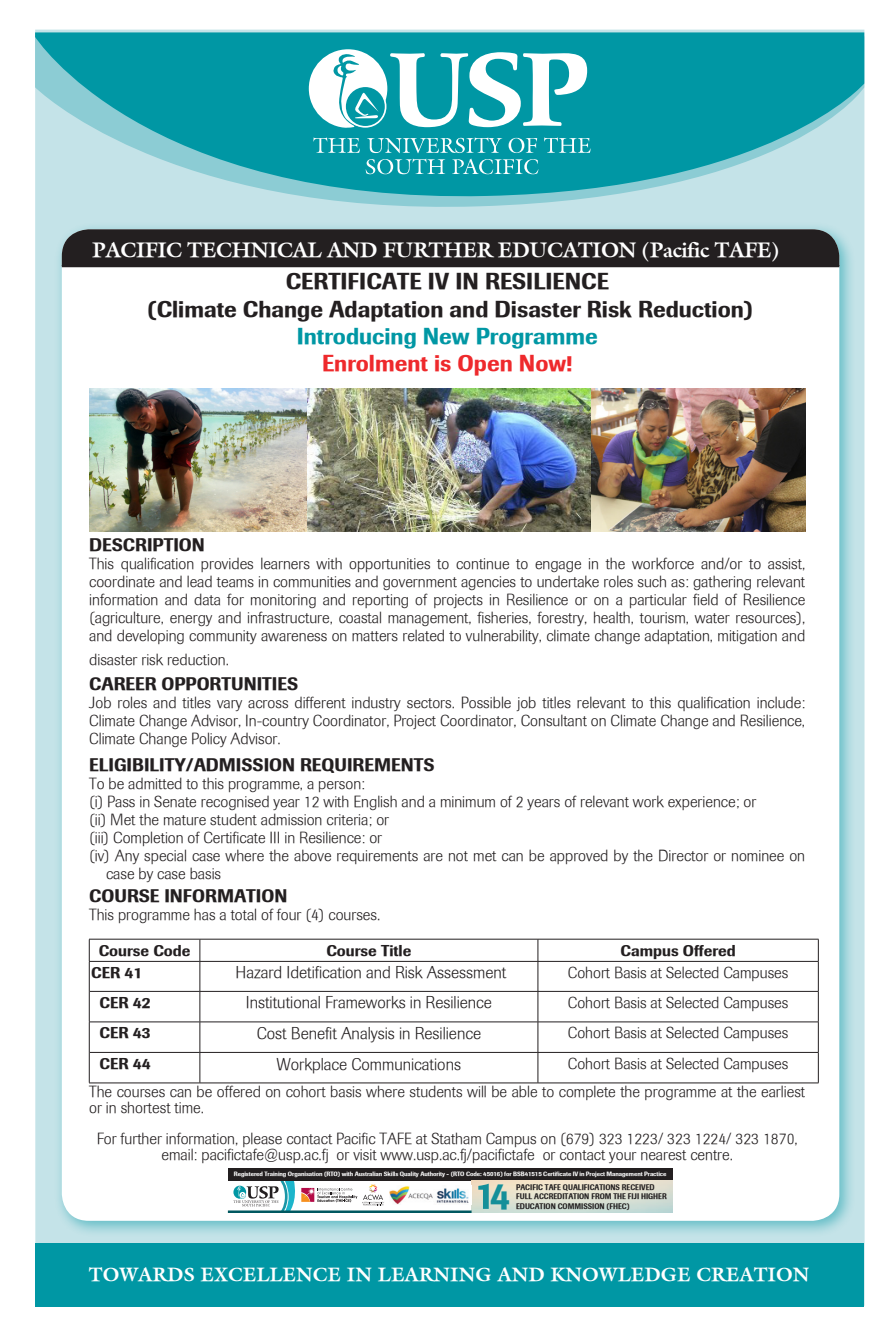
<style>
.page{position:relative;width:893px;height:1340px;background:#fff}
.page>*{position:absolute;margin:0;border:0;box-sizing:border-box;transform-origin:0 0}
.t1{font:500 37.35px "Imago";color:#148f99;scale:.93 1}
.t2{font:500 22.5px "Imago";color:#231f20}
.t3{font:500 22.5px "Imago";color:#0097a4}
.t4{font:500 22.5px "Imago";color:#ee292c}
.t5{font:700 20.93px "Galliard";letter-spacing:-.025em;color:#fff}
.t6{font:700 19.35px "Galliard";color:#fff}
.t7{font:500 17.78px "Imago";color:#231f20}
.t8{font:300 16.65px "Imago";color:#231f20}
.t9{font:300 15.75px/18px "Imago";color:#231f20;text-align:justify}
.t10{font:500 15.3px "Imago";color:#231f20}
.t11{font:500 7.88px/9.5px "Imago";color:#231f20;scale:.88 1}
.t12{font:500 6.08px "Imago";letter-spacing:-.01em;color:#fff}
</style>
<div class="page">
<div style="left:35px;top:30px;width:830px;height:1275px;background:#c4e3e8"></div>
<svg style="left:35px;top:32px;width:829px;height:172px;fill:#0097a4"></svg>
<div style="left:36px;top:1243px;width:828px;height:63px;background:#0097a4"></div>
<svg style="left:390px;top:52px;width:197px;height:75px;background:#68c1c9"></svg>
<svg style="left:313px;top:137px;width:47px;height:16px"></svg>
<svg style="left:544px;top:137px;width:46px;height:16px"></svg>
<svg style="left:366px;top:137px;width:172px;height:37px;background:#33abb6"></svg>
<div style="left:309px;top:49px;width:78px;height:79px;background:#fff;border-radius:50%"></div>
<svg style="left:344px;top:85px;width:42px;height:43px"></svg>
<div style="left:346px;top:87px;width:39px;height:39px;background:#0097a4;border-radius:50%"></div>
<svg style="left:333px;top:53px;width:46px;height:76px"></svg>
<div style="left:54px;top:221px;width:802px;height:1016px;background:#0097a4;opacity:.5"></div>
<div style="left:62px;top:229px;width:777px;height:991px;background:#fff;border-radius:27px"></div>
<div style="left:62px;top:229px;width:777px;height:38px;background:#231f20"></div>
<div style="left:228px;top:1167px;width:444px;height:13px;background:#231f20"></div>
<img style="left:472px;top:1180px;width:200px;height:32px">
<svg style="left:478px;top:1183px;width:11px;height:25px"></svg>
<hr style="left:228px;top:1210px;width:244px;height:2px;background:#005860">
<img style="left:389px;top:1186px;width:80px;height:18px">
<svg style="left:233px;top:1180px;width:151px;height:31px"></svg>
<hr style="left:89px;top:938px;width:111px;height:1px;background:#231f20">
<svg style="left:89px;top:939px;width:1px;height:22px"></svg>
<hr style="left:200px;top:938px;width:338px;height:1px;background:#231f20">
<svg style="left:199px;top:939px;width:1px;height:22px"></svg>
<hr style="left:538px;top:938px;width:281px;height:1px;background:#231f20">
<svg style="left:818px;top:939px;width:1px;height:22px"></svg>
<hr style="left:89px;top:961px;width:111px;height:1px;background:#231f20">
<hr style="left:89px;top:961px;width:1px;height:30px;background:#231f20">
<hr style="left:200px;top:961px;width:338px;height:1px;background:#231f20">
<hr style="left:199px;top:961px;width:1px;height:30px;background:#231f20">
<hr style="left:538px;top:961px;width:281px;height:1px;background:#231f20">
<hr style="left:818px;top:961px;width:1px;height:30px;background:#231f20">
<hr style="left:89px;top:991px;width:1px;height:30px;background:#231f20">
<hr style="left:199px;top:991px;width:1px;height:30px;background:#231f20">
<hr style="left:818px;top:991px;width:1px;height:30px;background:#231f20">
<hr style="left:89px;top:1021px;width:111px;height:1px;background:#231f20">
<hr style="left:89px;top:1022px;width:1px;height:30px;background:#231f20">
<hr style="left:200px;top:1021px;width:338px;height:1px;background:#231f20">
<hr style="left:199px;top:1022px;width:1px;height:30px;background:#231f20">
<hr style="left:538px;top:1021px;width:281px;height:1px;background:#231f20">
<hr style="left:818px;top:1022px;width:1px;height:30px;background:#231f20">
<hr style="left:89px;top:1052px;width:1px;height:30px;background:#231f20">
<hr style="left:199px;top:1052px;width:1px;height:30px;background:#231f20">
<hr style="left:818px;top:1052px;width:1px;height:30px;background:#231f20">
<hr style="left:89px;top:1082px;width:111px;height:1px;background:#231f20">
<hr style="left:200px;top:1082px;width:338px;height:1px;background:#231f20">
<hr style="left:538px;top:1082px;width:281px;height:1px;background:#231f20">
<svg style="left:537px;top:939px;width:1px;height:22px"></svg>
<hr style="left:537px;top:961px;width:1px;height:30px;background:#231f20">
<hr style="left:90px;top:991px;width:110px;height:1px;background:#231f20">
<hr style="left:200px;top:991px;width:338px;height:1px;background:#231f20">
<hr style="left:538px;top:991px;width:280px;height:1px;background:#231f20">
<hr style="left:537px;top:991px;width:1px;height:30px;background:#231f20">
<hr style="left:537px;top:1022px;width:1px;height:30px;background:#231f20">
<hr style="left:90px;top:1052px;width:110px;height:1px;background:#231f20">
<hr style="left:200px;top:1052px;width:338px;height:1px;background:#231f20">
<hr style="left:538px;top:1052px;width:280px;height:1px;background:#231f20">
<hr style="left:537px;top:1052px;width:1px;height:30px;background:#231f20">
<img style="left:89px;top:388px;width:218px;height:144px">
<img style="left:307px;top:388px;width:498px;height:144px">
<p class="t5" style="left:92px;top:237px;width:689px">PACIFIC TECHNICAL AND FURTHER EDUCATION (Pacific TAFE)</p>
<p class="t2" style="left:286px;top:268px;width:325px">CERTIFICATE IV IN RESILIENCE</p>
<p class="t2" style="left:147px;top:295px;width:607px">(Climate Change Adaptation and Disaster Risk Reduction)</p>
<p class="t3" style="left:297px;top:322px;width:302px">Introducing New Programme</p>
<p class="t4" style="left:322px;top:349px;width:252px">Enrolment is Open Now!</p>
<p class="t7" style="left:89px;top:533px;width:117px">DESCRIPTION</p>
<p class="t9" style="left:89px;top:554px;width:718px">This qualification provides learners with opportunities to continue to engage in the workforce and/or to assist, coordinate and lead teams in communities and government agencies to undertake roles such as: gathering relevant information and data for monitoring and reporting of projects in Resilience or on a particular field of Resilience (agriculture, energy and infrastructure, coastal management, fisheries, forestry, health, tourism, water resources), and developing community awareness on matters related to vulnerability, climate change adaptation, mitigation and</p>
<p class="t9" style="left:89px;top:651px;width:141px">disaster risk reduction.</p>
<p class="t7" style="left:89px;top:673px;width:210px">CAREER OPPORTUNITIES</p>
<p class="t9" style="left:89px;top:694px;width:718px">Job roles and titles vary across different industry sectors. Possible job titles relevant to this qualification include:<br>Climate Change Advisor, In-country Coordinator, Project Coordinator, Consultant on Climate Change and Resilience, Climate Change Policy Advisor.</p>
<p class="t7" style="left:89px;top:754px;width:347px">ELIGIBILITY/ADMISSION REQUIREMENTS</p>
<p class="t9" style="left:89px;top:775px;width:277px">To be admitted to this programme, a person:</p>
<p class="t9" style="left:89px;top:793px;width:669px">(i) Pass in Senate recognised year 12 with English and a minimum of 2 years of relevant work experience; or</p>
<p class="t9" style="left:89px;top:811px;width:301px">(ii) Met the mature student admission criteria; or</p>
<p class="t9" style="left:89px;top:829px;width:294px">(iii) Completion of Certificate III in Resilience: or</p>
<p class="t9" style="left:106px;top:847px;width:701px;text-indent:-17px">(iv) Any special case where the above requirements are not met can be approved by the Director or nominee on case by case basis</p>
<p class="t7" style="left:89px;top:884px;width:200px">COURSE INFORMATION</p>
<p class="t9" style="left:89px;top:905px;width:293px">This programme has a total of four (4) courses.</p>
<p class="t10" style="left:99px;top:941px;width:93px">Course Code</p>
<p class="t10" style="left:326px;top:941px;width:86px">Course Title</p>
<p class="t10" style="left:621px;top:941px;width:117px">Campus Offered</p>
<p class="t10" style="left:91px;top:963px;width:53px">CER 41</p>
<p class="t8" style="left:236px;top:963px;width:272px">Hazard Idetification and Risk Assessment</p>
<p class="t9" style="left:568px;top:963px;width:222px">Cohort Basis at Selected Campuses</p>
<p class="t10" style="left:100px;top:993px;width:53px">CER 42</p>
<p class="t8" style="left:246px;top:993px;width:248px">Institutional Frameworks in Resilience</p>
<p class="t9" style="left:568px;top:993px;width:222px">Cohort Basis at Selected Campuses</p>
<p class="t10" style="left:100px;top:1023px;width:53px">CER 43</p>
<p class="t8" style="left:257px;top:1023px;width:226px">Cost Benefit Analysis in Resilience</p>
<p class="t9" style="left:568px;top:1023px;width:222px">Cohort Basis at Selected Campuses</p>
<p class="t10" style="left:100px;top:1054px;width:53px">CER 44</p>
<p class="t8" style="left:277px;top:1054px;width:186px">Workplace Communications</p>
<p class="t9" style="left:568px;top:1054px;width:222px">Cohort Basis at Selected Campuses</p>
<p class="t9" style="left:89px;top:1083px;width:717px;line-height:15.8px">The courses can be offered on cohort basis where students will be able to complete the programme at the earliest or in shortest time.</p>
<p class="t9" style="left:97px;top:1131px;width:703px;line-height:15.8px;text-align:center">For further information, please contact Pacific TAFE at Statham Campus on (679) 323 1223/ 323 1224/ 323 1870, email: pacifictafe@usp.ac.fj or visit www.usp.ac.fj/pacifictafe or contact your nearest centre.</p>
<p class="t12" style="left:234px;top:1170px;width:434px">Registered Training Organisation (RTO) with Australian Skills Quality Authority - (RTO Code: 45016) for BSB41515 Certificate IV in Project Management Practice</p>
<p class="t1" style="left:490px;top:1173px;width:23px">4</p>
<p class="t11" style="left:516px;top:1182px;width:173px">PACIFIC TAFE QUALIFICATIONS RECEIVED<br>FULL ACCREDITATION FROM THE FIJI HIGHER<br>EDUCATION COMMISSION (FHEC)</p>
<p class="t6" style="left:89px;top:1261px;width:722px">TOWARDS EXCELLENCE IN LEARNING AND KNOWLEDGE CREATION</p>
</div>
